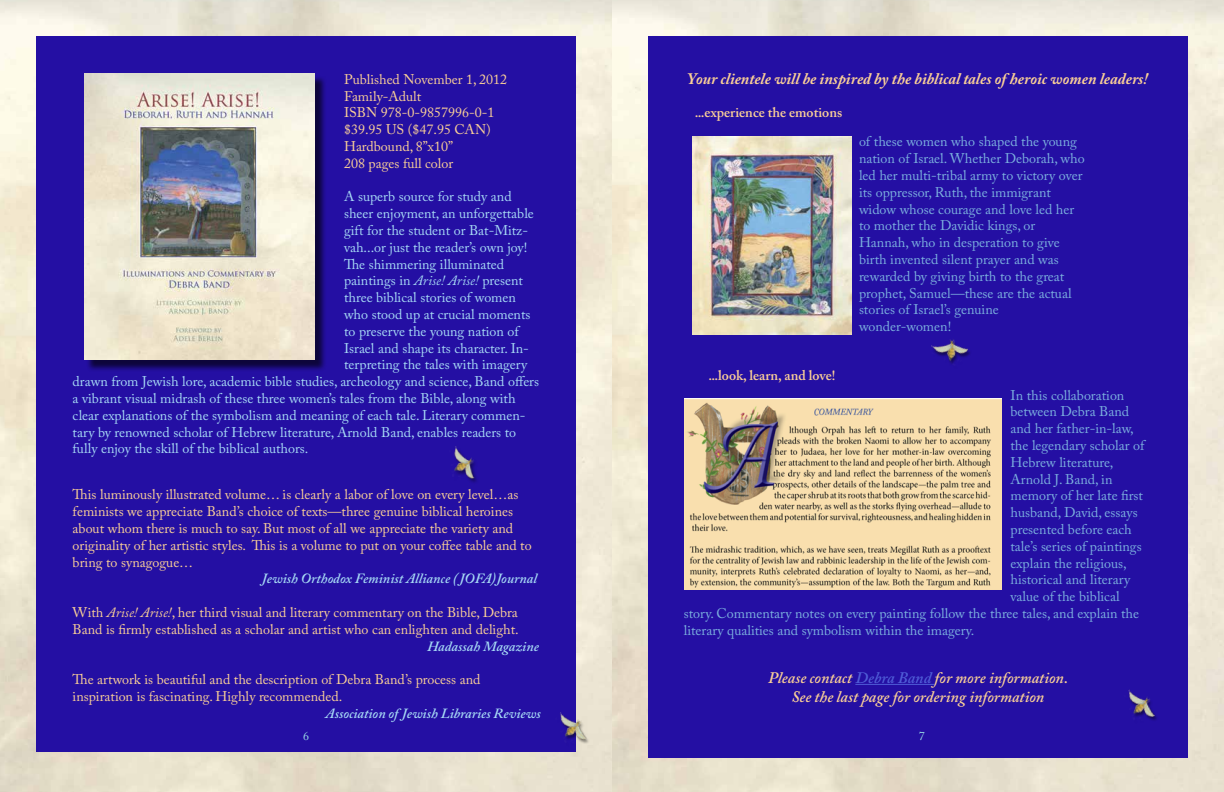
<style>
.page{position:relative;width:1224px;height:792px;background:#fff}
.page>*{position:absolute;margin:0;border:0;box-sizing:border-box;transform-origin:0 0}
.t1{font:italic 600 16px/19.2px "Adobe Caslon Pro";color:#facf97;text-align:center}
.t2{font:italic 700 16px "Adobe Caslon Pro";color:#facf97}
.t3{font:14px/16.8px "Adobe Caslon Pro";color:#7bafde}
.t4{font:14px/16.8px "Adobe Caslon Pro";color:#facf97}
.t5{font:14px "Adobe Caslon Pro";color:#a6d9f5}
.t6{font:italic 600 14px "Adobe Caslon Pro";color:#a6d9f5}
.t7{font:600 14px "Adobe Caslon Pro";color:#facf97}
.t8{font:12px "Adobe Caslon Pro";color:#97d8e4}
.s1{font-style:italic}
.s2{color:#4f5cd6}
</style>
<div class="page">
<div style="left:36px;top:36px;width:540px;height:716px;background:#240fa3"></div>
<div style="left:648px;top:36px;width:540px;height:722px;background:#240fa3"></div>
<div style="left:86px;top:75px;width:240px;height:297px;background:#000;opacity:.64"></div>
<img style="left:84px;top:73px;width:231px;height:287px">
<img style="left:454px;top:446px;width:23px;height:35px">
<img style="left:931px;top:339px;width:39px;height:25px">
<hr style="left:855px;top:684px;width:80px;height:1px;background:#4f5cd6">
<img style="left:693px;top:136px;width:158px;height:199px">
<img style="left:684px;top:399px;width:318px;height:191px">
<img style="left:1128px;top:689px;width:29px;height:32px">
<div style="left:556px;top:714px;width:34px;height:37px;background:#000;opacity:.42"></div>
<img style="left:556px;top:705px;width:34px;height:42px">
<p class="t4" style="left:344px;top:70px;width:165px">Published November 1, 2012<br>Family-Adult<br>ISBN 978-0-9857996-0-1 $39.95 US ($47.95 CAN)<br>Hardbound, 8”x10”<br>208 pages full color</p>
<p class="t5" style="left:344px;top:188px;width:169px">A superb source for study and</p>
<p class="t5" style="left:344px;top:205px;width:191px">sheer enjoyment, an unforgettable</p>
<p class="t5" style="left:344px;top:222px;width:185px">gift for the student or Bat-Mitz-</p>
<p class="t5" style="left:344px;top:239px;width:185px">vah...or just the reader’s own joy!</p>
<p class="t5" style="left:344px;top:256px;width:162px">The shimmering illuminated</p>
<p class="t5" style="left:344px;top:272px;width:180px">paintings in <span class="s1">Arise! Arise!</span> present</p>
<p class="t5" style="left:344px;top:289px;width:173px">three biblical stories of women</p>
<p class="t5" style="left:344px;top:306px;width:188px">who stood up at crucial moments</p>
<p class="t5" style="left:344px;top:323px;width:176px">to preserve the young nation of</p>
<p class="t5" style="left:344px;top:340px;width:186px">Israel and shape its character. In-</p>
<p class="t5" style="left:344px;top:356px;width:185px">terpreting the tales with imagery</p>
<p class="t5" style="left:73px;top:373px;width:468px">drawn from Jewish lore, academic bible studies, archeology and science, Band offers</p>
<p class="t5" style="left:73px;top:390px;width:444px">a vibrant visual midrash of these three women’s tales from the Bible, along with</p>
<p class="t5" style="left:73px;top:407px;width:454px">clear explanations of the symbolism and meaning of each tale. Literary commen-</p>
<p class="t5" style="left:73px;top:424px;width:445px">tary by renowned scholar of Hebrew literature, Arnold Band, enables readers to</p>
<p class="t5" style="left:73px;top:440px;width:237px">fully enjoy the skill of the biblical authors.</p>
<p class="t4" style="left:73px;top:486px;width:461px">This luminously illustrated volume… is clearly a labor of love on every level…as feminists we appreciate Band’s choice of texts—three genuine biblical heroines about whom there is much to say. But most of all we appreciate the variety and originality of her artistic styles. This is a volume to put on your coffee table and to bring to synagogue…</p>
<p class="t6" style="left:261px;top:570px;width:277px">Jewish Orthodox Feminist Alliance ( JOFA)Journal</p>
<p class="t4" style="left:73px;top:604px;width:448px">With <span class="s1">Arise! Arise!</span>, her third visual and literary commentary on the Bible, Debra<br>Band is firmly established as a scholar and artist who can enlighten and delight.</p>
<p class="t6" style="left:427px;top:637px;width:113px">Hadassah Magazine</p>
<p class="t4" style="left:73px;top:671px;width:409px">The artwork is beautiful and the description of Debra Band’s process and inspiration is fascinating. Highly recommended.</p>
<p class="t6" style="left:325px;top:705px;width:217px">Association of Jewish Libraries Reviews</p>
<p class="t2" style="left:687px;top:69px;width:462px">Your clientele will be inspired by the biblical tales of heroic women leaders!</p>
<p class="t7" style="left:695px;top:104px;width:149px">...experience the emotions</p>
<p class="t7" style="left:708px;top:367px;width:129px">...look, learn, and love!</p>
<p class="t3" style="left:859px;top:133px;width:227px">of these women who shaped the young nation of Israel. Whether Deborah, who led her multi-tribal army to victory over its oppressor, Ruth, the immigrant widow whose courage and love led her to mother the Davidic kings, or Hannah, who in desperation to give birth invented silent prayer and was rewarded by giving birth to the great prophet, Samuel—these are the actual stories of Israel’s genuine wonder-women!</p>
<p class="t3" style="left:1011px;top:386px;width:115px">In this collaboration</p>
<p class="t3" style="left:1011px;top:403px;width:120px">between Debra Band</p>
<p class="t3" style="left:1011px;top:420px;width:125px">and her father-in-law,</p>
<p class="t3" style="left:1011px;top:437px;width:135px">the legendary scholar of</p>
<p class="t3" style="left:1011px;top:453px;width:105px">Hebrew literature,</p>
<p class="t3" style="left:1011px;top:470px;width:103px">Arnold J. Band, in</p>
<p class="t3" style="left:1011px;top:487px;width:134px">memory of her late first</p>
<p class="t3" style="left:1011px;top:504px;width:129px">husband, David, essays</p>
<p class="t3" style="left:1011px;top:521px;width:123px">presented before each</p>
<p class="t3" style="left:1011px;top:537px;width:133px">tale’s series of paintings</p>
<p class="t3" style="left:1011px;top:554px;width:118px">explain the religious,</p>
<p class="t3" style="left:1011px;top:571px;width:121px">historical and literary</p>
<p class="t3" style="left:1011px;top:588px;width:111px">value of the biblical</p>
<p class="t3" style="left:684px;top:605px;width:457px">story. Commentary notes on every painting follow the three tales, and explain the</p>
<p class="t3" style="left:684px;top:621px;width:292px">literary qualities and symbolism within the imagery.</p>
<p class="t1" style="left:768px;top:668px;width:302px">Please contact <span class="s2">Debra Band</span> for more information.<br>See the last page for ordering information</p>
<p class="t8" style="left:303px;top:729px;width:7px">6</p>
<p class="t8" style="left:919px;top:729px;width:7px">7</p>
</div>
